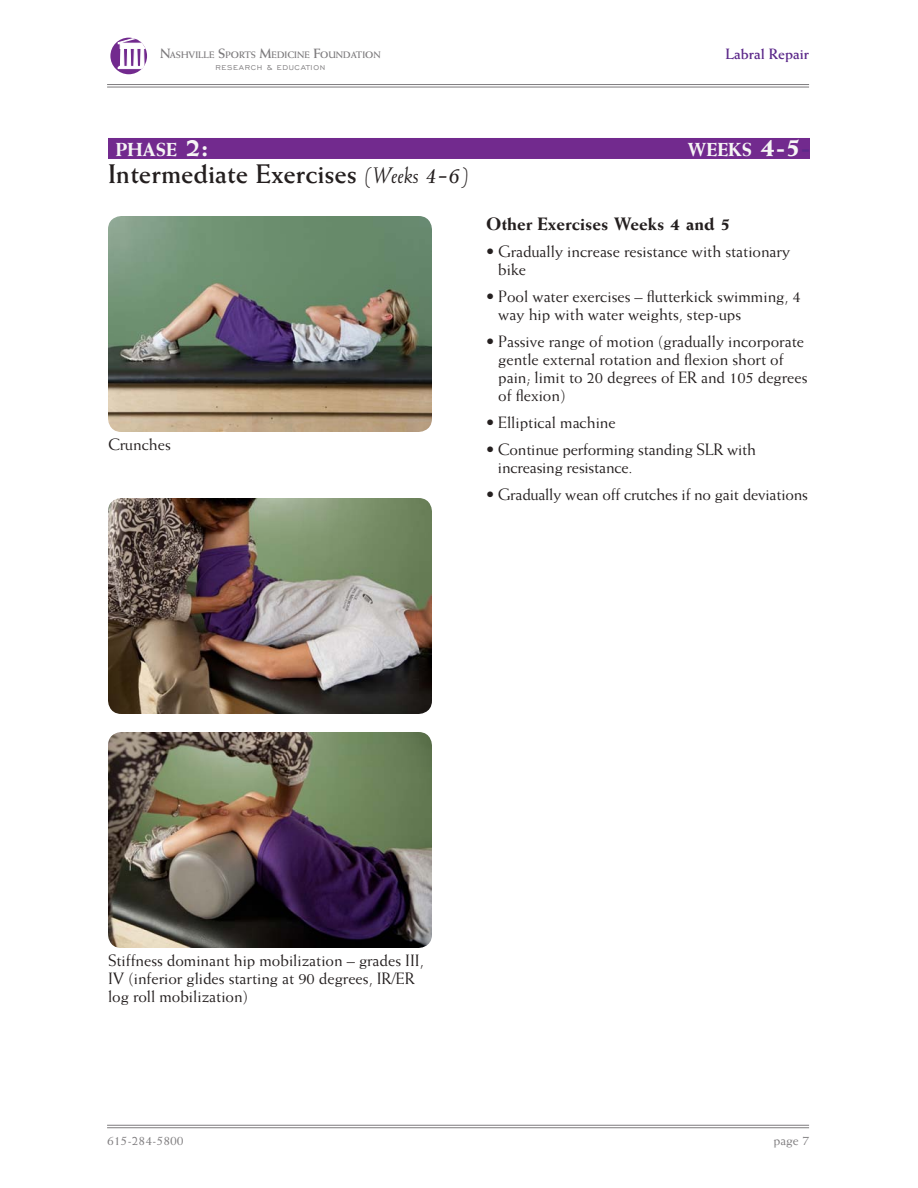
<style>
.page{position:relative;width:918px;height:1188px;background:#fff}
.page>*{position:absolute;margin:0;border:0;box-sizing:border-box;transform-origin:0 0}
.t1{font:700 27px "Weiss";color:#241f1f}
.t2{font:800 18.9px "Weiss";color:#f6f5f5}
.t3{font:800 18px "Weiss";color:#241f1f}
.t4{font:16.5px/18px "Weiss";letter-spacing:-.005em;color:#241f1f}
.t5{font:700 15px "Weiss";color:#5c298a}
.t6{font:13.5px "Weiss";color:#7d7b7d}
.t7{font:700 9.45px "Weiss";color:#7d7b7d}
.t8{font:9px "Engravers Gothic BT";letter-spacing:.075em;color:#7d7b7d}
.s1{font-size:13.5px}
.s2{font-size:27px}
.s3{font-size:27px;color:#5c298a}
.s4{font-weight:400;font-style:italic;font-size:22.5px}
.s5{font-weight:400;font-style:italic;font-size:30px}
</style>
<div class="page">
<svg style="left:110px;top:38px;width:37px;height:36px"></svg>
<svg style="left:118px;top:38px;width:29px;height:31px"></svg>
<hr style="left:107px;top:1125px;width:702px;height:1px;background:#7d7b7d">
<hr style="left:107px;top:1127px;width:702px;height:1px;background:#7d7b7d">
<hr style="left:107px;top:84px;width:702px;height:1px;background:#7d7b7d">
<hr style="left:107px;top:87px;width:702px;height:1px;background:#7d7b7d">
<div style="left:108px;top:138px;width:702px;height:21px;background:#722a8e"></div>
<img style="left:108px;top:216px;width:324px;height:216px">
<img style="left:108px;top:498px;width:324px;height:216px">
<img style="left:108px;top:732px;width:324px;height:216px">
<p class="t7" style="left:160px;top:49px;width:222px"><span class="s1">N</span>ASHVILLE <span class="s1">S</span>PORTS <span class="s1">M</span>EDICINE <span class="s1">F</span>OUNDATION</p>
<p class="t8" style="left:216px;top:62px;width:111px">RESEARCH &amp; EDUCATION</p>
<p class="t5" style="left:726px;top:45px;width:85px">Labral Repair</p>
<p class="t2" style="left:116px;top:138px;width:94px">PHASE <span class="s2">2:</span></p>
<p class="t2" style="left:688px;top:138px;width:124px">WEEKS <span class="s2">4-5</span><span class="s3">-</span></p>
<h1 class="t1" style="left:108px;top:158px;width:362px">Intermediate Exercises <span class="s4">(Weeks</span> <span class="s5">4-6</span><span class="s4">)</span></h1>
<p class="t4" style="left:108px;top:435px;width:64px">Crunches</p>
<p class="t3" style="left:486px;top:213px;width:246px">Other Exercises Weeks 4 and 5</p>
<p class="t4" style="left:498px;top:242px;width:294px;text-indent:-12px">• Gradually increase resistance with stationary bike</p>
<p class="t4" style="left:498px;top:287px;width:304px;text-indent:-12px">• Pool water exercises – flutterkick swimming, 4 way hip with water weights, step-ups</p>
<p class="t4" style="left:498px;top:332px;width:311px;text-indent:-12px">• Passive range of motion (gradually incorporate gentle external rotation and flexion short of pain; limit to 20 degrees of ER and 105 degrees of flexion)</p>
<p class="t4" style="left:486px;top:413px;width:131px">• Elliptical machine</p>
<p class="t4" style="left:498px;top:440px;width:260px;text-indent:-12px">• Continue performing standing SLR with increasing resistance.</p>
<p class="t4" style="left:486px;top:485px;width:323px">• Gradually wean off crutches if no gait deviations</p>
<p class="t4" style="left:108px;top:951px;width:317px">Stiffness dominant hip mobilization – grades III,<br>IV (inferior glides starting at 90 degrees, IR/ER log roll mobilization)</p>
<p class="t6" style="left:107px;top:1132px;width:78px">615-284-5800</p>
<p class="t6" style="left:773px;top:1132px;width:37px">page 7</p>
</div>
